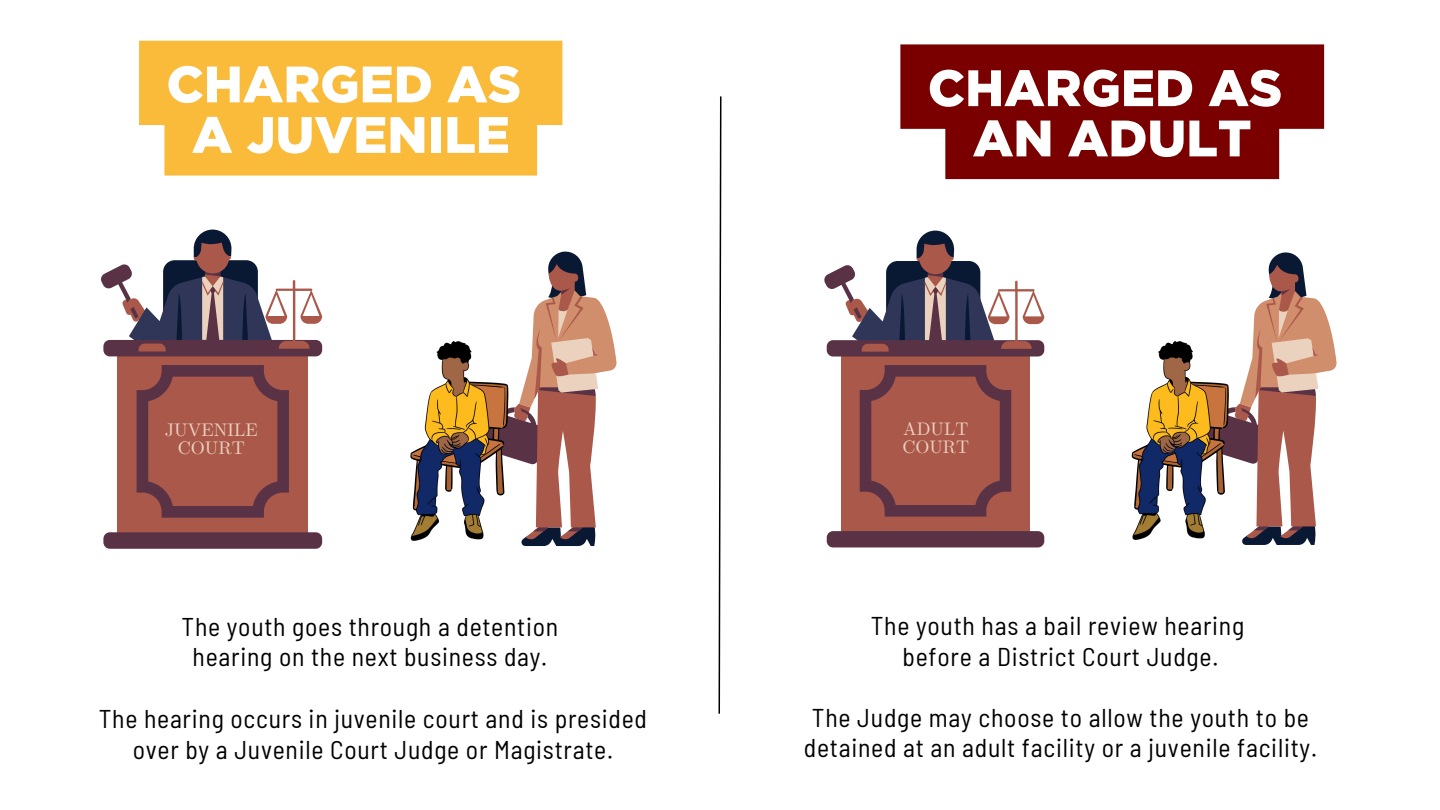
<style>
.page{position:relative;width:1440px;height:810px;background:#fff}
.page>*{position:absolute;margin:0;border:0;box-sizing:border-box;transform-origin:0 0}
.t1{font:900 51.2px/50.2px "Gotham";color:#fff;text-align:center}
.t2{font:semi-condensed 25.7px/30.8px "Barlow";letter-spacing:.03em;color:#000;text-align:center}
.t3{font:18.2px/18px "CMU Serif";color:#ebd2bf;text-align:center}
.t4{font:18.1px/17.9px "CMU Serif";color:#ebd2bf}
</style>
<div class="page">
<svg style="left:718px;top:96px;width:4px;height:618px"></svg>
<svg style="left:166px;top:230px;width:89px;height:34px"></svg>
<svg style="left:101px;top:264px;width:221px;height:285px;fill:#aa584a"></svg>
<svg style="left:532px;top:251px;width:85px;height:295px"></svg>
<img style="left:410px;top:333px;width:147px;height:213px">
<svg style="left:900px;top:44px;width:424px;height:135px;fill:#7a0000"></svg>
<svg style="left:890px;top:231px;width:87px;height:33px"></svg>
<svg style="left:824px;top:264px;width:220px;height:283px"></svg>
<svg style="left:1253px;top:252px;width:84px;height:293px"></svg>
<img style="left:1131px;top:334px;width:147px;height:211px">
<div style="left:139px;top:41px;width:423px;height:135px;background:#fabb3b"></div>
<h1 class="t1" style="left:167px;top:58px;width:356px;line-height:50.5px">CHARGED AS<br>A JUVENILE</h1>
<p class="t3" style="left:165px;top:422px;width:94px">JUVENILE<br>COURT</p>
<p class="t2" style="left:182px;top:610px;width:378px">The youth goes through a detention hearing on the next business day.</p>
<p class="t2" style="left:99px;top:702px;width:550px">The hearing occurs in juvenile court and is presided over by a Juvenile Court Judge or Magistrate.</p>
<h1 class="t1" style="left:928px;top:62px;width:356px">CHARGED AS<br>AN ADULT</h1>
<p class="t4" style="left:902px;top:421px;width:68px">ADULT<br>COURT</p>
<p class="t2" style="left:871px;top:610px;width:375px;line-height:30.5px">The youth has a bail review hearing before a District Court Judge.</p>
<p class="t2" style="left:804px;top:701px;width:515px;line-height:30.5px">The Judge may choose to allow the youth to be detained at an adult facility or a juvenile facility.</p>
</div>
